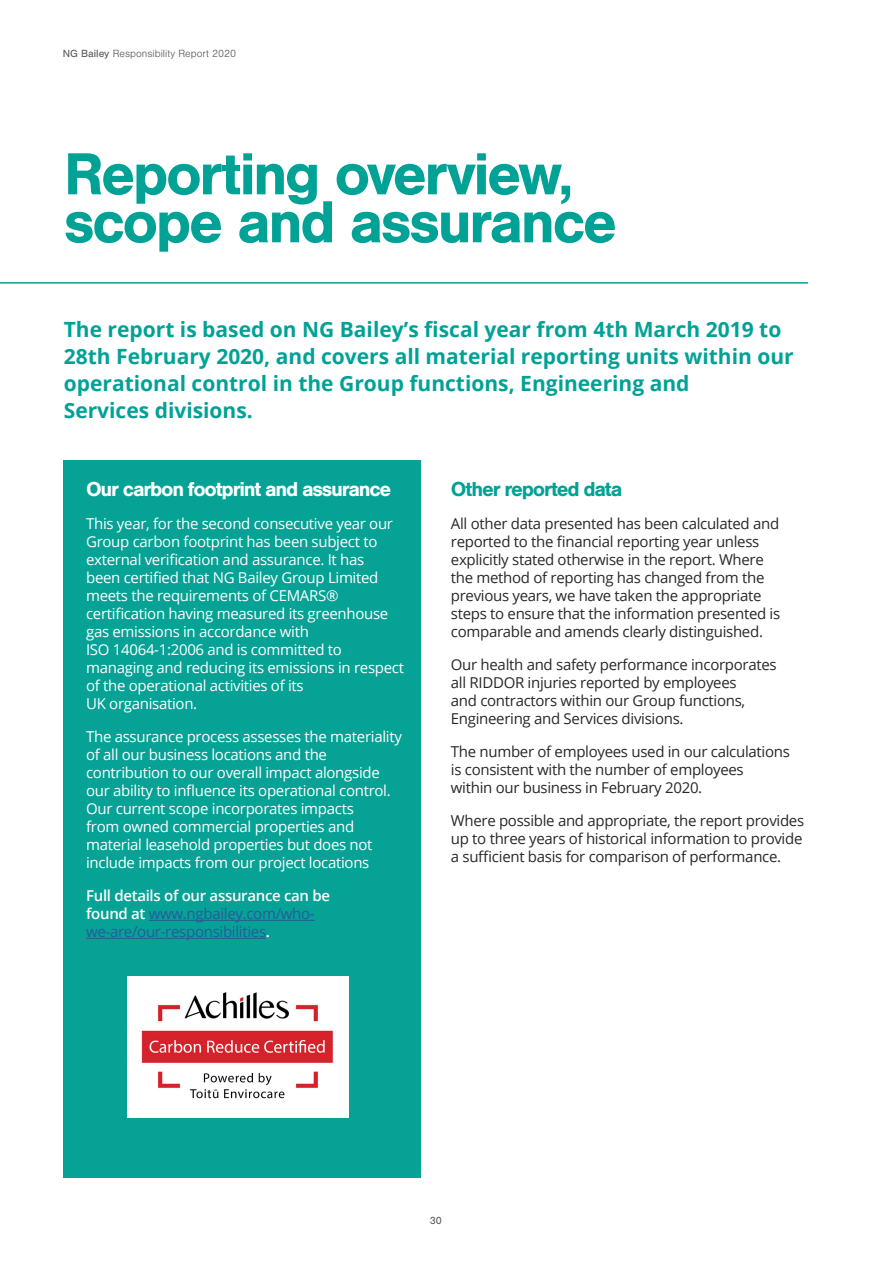
<style>
.page{position:relative;width:893px;height:1263px;background:#fff}
.page>*{position:absolute;margin:0;border:0;box-sizing:border-box;transform-origin:0 0}
.t1{font:700 61.5px/48px "Nimbus San";letter-spacing:-.045em;color:#00a296}
.t2{font:700 21px/27px "Open Sans";color:#00a296}
.t3{font:700 21px "Nimbus San";letter-spacing:-.06em;color:#fff}
.t4{font:700 21px "Nimbus San";letter-spacing:-.06em;color:#00a296}
.t5{font:15px/18px "Open Sans";letter-spacing:-.02em;color:#282827}
.t6{font:15px/18px "Open Sans";letter-spacing:-.02em;color:#fff}
.t7{font:15px/18px "Open Sans";letter-spacing:-.02em;color:#275b9b}
.t8{font:300 10.8px "Nimbus San";color:#575756}
.t9{font:10.8px "Nimbus San";color:#575756}
.s1{font-weight:400}
.s2{font-weight:600;color:#fff}
</style>
<div class="page">
<hr style="left:0;top:282px;width:808px;height:2px;background:#00a296">
<div style="left:64px;top:461px;width:357px;height:717px;background:#06a295"></div>
<hr style="left:149px;top:920px;width:166px;height:1px;background:#275b9b">
<hr style="left:86px;top:938px;width:180px;height:1px;background:#275b9b">
<img style="left:128px;top:976px;width:220px;height:141px">
<p class="t8" style="left:63px;top:47px;width:175px"><span class="s1">NG Bailey</span> Responsibility Report 2020</p>
<h1 class="t1" style="left:64px;top:151px;width:555px">Reporting overview, scope and assurance</h1>
<h2 class="t2" style="left:64px;top:315px;width:731px">The report is based on NG Bailey’s fiscal year from 4th March 2019 to 28th February 2020, and covers all material reporting units within our operational control in the Group functions, Engineering and<br>Services divisions.</h2>
<h2 class="t3" style="left:86px;top:478px;width:307px">Our carbon footprint and assurance</h2>
<p class="t6" style="left:86px;top:514px;width:319px">This year, for the second consecutive year our Group carbon footprint has been subject to external verification and assurance. It has<br>been certified that NG Bailey Group Limited meets the requirements of CEMARS® certification having measured its greenhouse gas emissions in accordance with<br>ISO 14064-1:2006 and is committed to managing and reducing its emissions in respect of the operational activities of its<br>UK organisation.</p>
<p class="t6" style="left:86px;top:727px;width:317px">The assurance process assesses the materiality of all our business locations and the contribution to our overall impact alongside our ability to influence its operational control.<br>Our current scope incorporates impacts<br>from owned commercial properties and material leasehold properties but does not include impacts from our project locations</p>
<p class="t7" style="left:86px;top:886px;width:246px"><span class="s2">Full details of our assurance can be found at</span> www.ngbailey.com/who&shy;we-are/our-responsibilities<span class="s2">.</span></p>
<h2 class="t4" style="left:451px;top:478px;width:173px">Other reported data</h2>
<p class="t5" style="left:451px;top:514px;width:331px">All other data presented has been calculated and reported to the financial reporting year unless explicitly stated otherwise in the report. Where the method of reporting has changed from the previous years, we have taken the appropriate steps to ensure that the information presented is comparable and amends clearly distinguished.</p>
<p class="t5" style="left:451px;top:655px;width:327px">Our health and safety performance incorporates all RIDDOR injuries reported by employees<br>and contractors within our Group functions, Engineering and Services divisions.</p>
<p class="t5" style="left:451px;top:742px;width:340px">The number of employees used in our calculations is consistent with the number of employees<br>within our business in February 2020.</p>
<p class="t5" style="left:451px;top:811px;width:355px;text-align:justify">Where possible and appropriate, the report provides up to three years of historical information to provide a sufficient basis for comparison of performance.</p>
<p class="t9" style="left:430px;top:1215px;width:14px">30</p>
</div>
